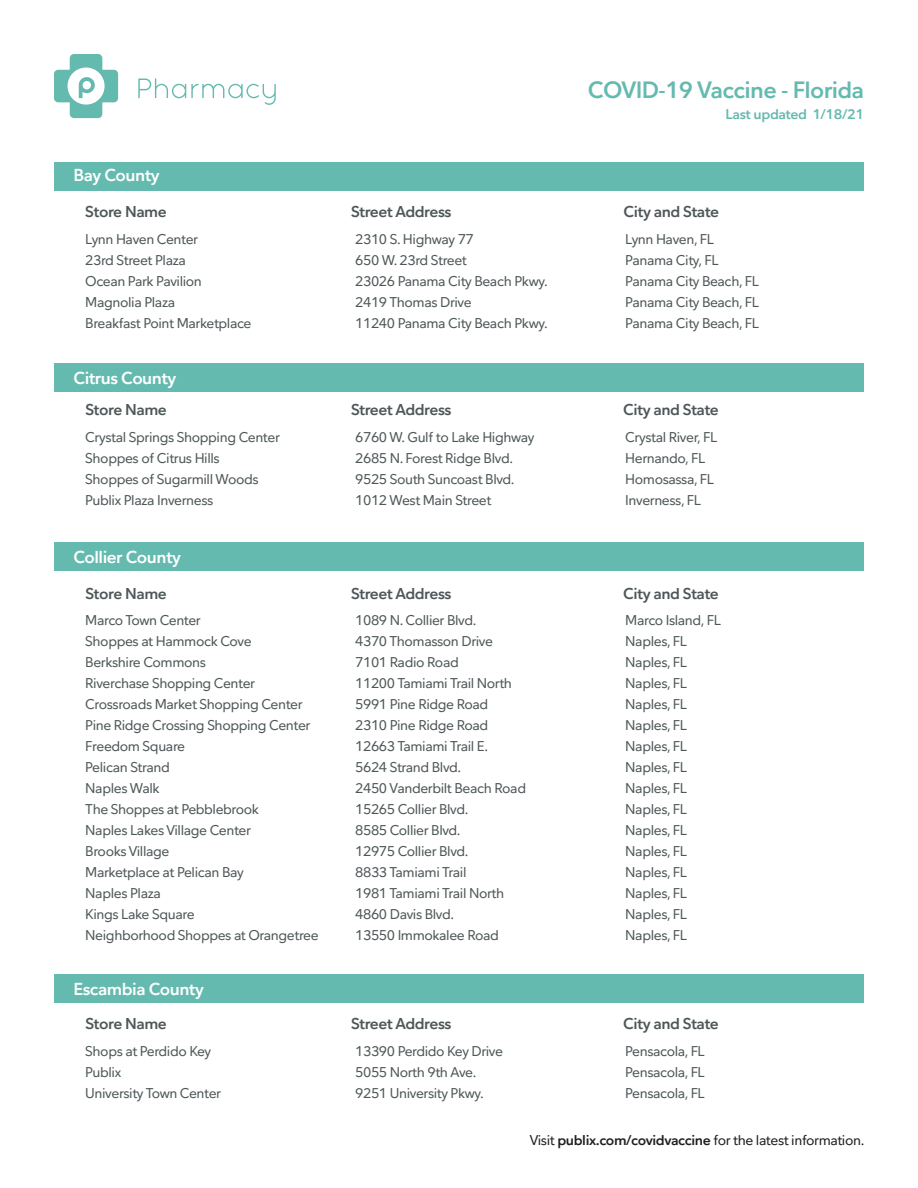
<style>
.page{position:relative;width:918px;height:1188px;background:#fff}
.page>*{position:absolute;margin:0;border:0;box-sizing:border-box;transform-origin:0 0}
.t1{font:800 22.5px "Mr George";letter-spacing:-.03em;color:#65bab0}
.t2{font:800 16.5px "Mr George";letter-spacing:-.03em;color:#fff}
.t3{font:800 15px "Mr George";letter-spacing:-.03em;color:#4e5758}
.t4{font:13.5px "Mr George";letter-spacing:-.03em;color:#4e5758}
.t5{font:13.5px "Mr George";letter-spacing:-.03em;color:#231f20}
.t6{font:800 13.5px "Mr George";letter-spacing:-.03em;color:#65bab0}
.s1{font-weight:800}
</style>
<div class="page">
<div style="left:54px;top:162px;width:810px;height:28px;background:#65bab0"></div>
<svg style="left:54px;top:54px;width:64px;height:64px"></svg>
<svg style="left:138px;top:79px;width:138px;height:26px"></svg>
<div style="left:54px;top:363px;width:810px;height:29px;background:#65bab0"></div>
<div style="left:54px;top:542px;width:810px;height:28px;background:#65bab0"></div>
<div style="left:54px;top:974px;width:810px;height:28px;background:#65bab0"></div>
<p class="t2" style="left:73px;top:165px;width:88px">Bay County</p>
<h1 class="t1" style="left:588px;top:75px;width:278px">COVID-19 Vaccine - Florida</h1>
<p class="t6" style="left:726px;top:105px;width:140px">Last updated 1/18/21</p>
<p class="t3" style="left:85px;top:202px;width:83px">Store Name</p>
<p class="t3" style="left:351px;top:202px;width:102px">Street Address</p>
<p class="t3" style="left:623px;top:202px;width:97px">City and State</p>
<p class="t4" style="left:85px;top:230px;width:114px">Lynn Haven Center</p>
<p class="t4" style="left:355px;top:230px;width:120px">2310 S. Highway 77</p>
<p class="t4" style="left:625px;top:230px;width:90px">Lynn Haven, FL</p>
<p class="t4" style="left:85px;top:251px;width:102px">23rd Street Plaza</p>
<p class="t4" style="left:355px;top:251px;width:113px">650 W. 23rd Street</p>
<p class="t4" style="left:625px;top:251px;width:95px">Panama City, FL</p>
<p class="t4" style="left:85px;top:272px;width:118px">Ocean Park Pavilion</p>
<p class="t4" style="left:355px;top:272px;width:194px">23026 Panama City Beach Pkwy.</p>
<p class="t4" style="left:625px;top:272px;width:135px">Panama City Beach, FL</p>
<p class="t4" style="left:85px;top:293px;width:91px">Magnolia Plaza</p>
<p class="t4" style="left:355px;top:293px;width:118px">2419 Thomas Drive</p>
<p class="t4" style="left:625px;top:293px;width:135px">Panama City Beach, FL</p>
<p class="t4" style="left:85px;top:314px;width:168px">Breakfast Point Marketplace</p>
<p class="t4" style="left:355px;top:314px;width:194px">11240 Panama City Beach Pkwy.</p>
<p class="t4" style="left:625px;top:314px;width:135px">Panama City Beach, FL</p>
<p class="t2" style="left:73px;top:368px;width:104px">Citrus County</p>
<p class="t3" style="left:85px;top:400px;width:83px">Store Name</p>
<p class="t3" style="left:351px;top:400px;width:102px">Street Address</p>
<p class="t3" style="left:623px;top:400px;width:97px">City and State</p>
<p class="t4" style="left:85px;top:428px;width:196px">Crystal Springs Shopping Center</p>
<p class="t4" style="left:355px;top:428px;width:181px">6760 W. Gulf to Lake Highway</p>
<p class="t4" style="left:625px;top:428px;width:94px">Crystal River, FL</p>
<p class="t4" style="left:85px;top:449px;width:136px">Shoppes of Citrus Hills</p>
<p class="t4" style="left:355px;top:449px;width:159px">2685 N. Forest Ridge Blvd.</p>
<p class="t4" style="left:625px;top:449px;width:82px">Hernando, FL</p>
<p class="t4" style="left:85px;top:470px;width:175px">Shoppes of Sugarmill Woods</p>
<p class="t4" style="left:355px;top:470px;width:161px">9525 South Suncoast Blvd.</p>
<p class="t4" style="left:625px;top:470px;width:90px">Homosassa, FL</p>
<p class="t4" style="left:85px;top:491px;width:130px">Publix Plaza Inverness</p>
<p class="t4" style="left:355px;top:491px;width:138px">1012 West Main Street</p>
<p class="t4" style="left:625px;top:491px;width:77px">Inverness, FL</p>
<p class="t2" style="left:73px;top:546px;width:109px">Collier County</p>
<p class="t3" style="left:85px;top:583px;width:83px">Store Name</p>
<p class="t3" style="left:351px;top:583px;width:102px">Street Address</p>
<p class="t3" style="left:623px;top:583px;width:97px">City and State</p>
<p class="t4" style="left:85px;top:611px;width:117px">Marco Town Center</p>
<p class="t4" style="left:355px;top:611px;width:123px">1089 N. Collier Blvd.</p>
<p class="t4" style="left:625px;top:611px;width:97px">Marco Island, FL</p>
<p class="t4" style="left:85px;top:632px;width:168px">Shoppes at Hammock Cove</p>
<p class="t4" style="left:355px;top:632px;width:139px">4370 Thomasson Drive</p>
<p class="t4" style="left:625px;top:632px;width:63px">Naples, FL</p>
<p class="t4" style="left:85px;top:653px;width:122px">Berkshire Commons</p>
<p class="t4" style="left:355px;top:653px;width:105px">7101 Radio Road</p>
<p class="t4" style="left:625px;top:653px;width:63px">Naples, FL</p>
<p class="t4" style="left:85px;top:674px;width:171px">Riverchase Shopping Center</p>
<p class="t4" style="left:355px;top:674px;width:158px">11200 Tamiami Trail North</p>
<p class="t4" style="left:625px;top:674px;width:63px">Naples, FL</p>
<p class="t4" style="left:85px;top:695px;width:219px">Crossroads Market Shopping Center</p>
<p class="t4" style="left:355px;top:695px;width:135px">5991 Pine Ridge Road</p>
<p class="t4" style="left:625px;top:695px;width:63px">Naples, FL</p>
<p class="t4" style="left:85px;top:716px;width:227px">Pine Ridge Crossing Shopping Center</p>
<p class="t4" style="left:355px;top:716px;width:135px">2310 Pine Ridge Road</p>
<p class="t4" style="left:625px;top:716px;width:63px">Naples, FL</p>
<p class="t4" style="left:85px;top:737px;width:101px">Freedom Square</p>
<p class="t4" style="left:355px;top:737px;width:134px">12663 Tamiami Trail E.</p>
<p class="t4" style="left:625px;top:737px;width:63px">Naples, FL</p>
<p class="t4" style="left:85px;top:758px;width:86px">Pelican Strand</p>
<p class="t4" style="left:355px;top:758px;width:107px">5624 Strand Blvd.</p>
<p class="t4" style="left:625px;top:758px;width:63px">Naples, FL</p>
<p class="t4" style="left:85px;top:779px;width:76px">Naples Walk</p>
<p class="t4" style="left:355px;top:779px;width:172px">2450 Vanderbilt Beach Road</p>
<p class="t4" style="left:625px;top:779px;width:63px">Naples, FL</p>
<p class="t4" style="left:85px;top:800px;width:175px">The Shoppes at Pebblebrook</p>
<p class="t4" style="left:355px;top:800px;width:115px">15265 Collier Blvd.</p>
<p class="t4" style="left:625px;top:800px;width:63px">Naples, FL</p>
<p class="t4" style="left:85px;top:821px;width:167px">Naples Lakes Village Center</p>
<p class="t4" style="left:355px;top:821px;width:107px">8585 Collier Blvd.</p>
<p class="t4" style="left:625px;top:821px;width:63px">Naples, FL</p>
<p class="t4" style="left:85px;top:842px;width:86px">Brooks Village</p>
<p class="t4" style="left:355px;top:842px;width:115px">12975 Collier Blvd.</p>
<p class="t4" style="left:625px;top:842px;width:63px">Naples, FL</p>
<p class="t4" style="left:85px;top:863px;width:160px">Marketplace at Pelican Bay</p>
<p class="t4" style="left:355px;top:863px;width:113px">8833 Tamiami Trail</p>
<p class="t4" style="left:625px;top:863px;width:63px">Naples, FL</p>
<p class="t4" style="left:85px;top:884px;width:77px">Naples Plaza</p>
<p class="t4" style="left:355px;top:884px;width:150px">1981 Tamiami Trail North</p>
<p class="t4" style="left:625px;top:884px;width:63px">Naples, FL</p>
<p class="t4" style="left:85px;top:905px;width:111px">Kings Lake Square</p>
<p class="t4" style="left:355px;top:905px;width:100px">4860 Davis Blvd.</p>
<p class="t4" style="left:625px;top:905px;width:63px">Naples, FL</p>
<p class="t4" style="left:85px;top:926px;width:235px">Neighborhood Shoppes at Orangetree</p>
<p class="t4" style="left:355px;top:926px;width:145px">13550 Immokalee Road</p>
<p class="t4" style="left:625px;top:926px;width:63px">Naples, FL</p>
<p class="t2" style="left:73px;top:978px;width:132px">Escambia County</p>
<p class="t3" style="left:85px;top:1014px;width:83px">Store Name</p>
<p class="t3" style="left:351px;top:1014px;width:102px">Street Address</p>
<p class="t3" style="left:623px;top:1014px;width:97px">City and State</p>
<p class="t4" style="left:85px;top:1043px;width:127px">Shops at Perdido Key</p>
<p class="t4" style="left:355px;top:1043px;width:149px">13390 Perdido Key Drive</p>
<p class="t4" style="left:625px;top:1043px;width:81px">Pensacola, FL</p>
<p class="t4" style="left:85px;top:1064px;width:37px">Publix</p>
<p class="t4" style="left:355px;top:1064px;width:123px">5055 North 9th Ave.</p>
<p class="t4" style="left:625px;top:1064px;width:81px">Pensacola, FL</p>
<p class="t4" style="left:85px;top:1085px;width:137px">University Town Center</p>
<p class="t4" style="left:355px;top:1085px;width:130px">9251 University Pkwy.</p>
<p class="t4" style="left:625px;top:1085px;width:81px">Pensacola, FL</p>
<p class="t5" style="left:530px;top:1131px;width:336px">Visit <span class="s1">publix.com/covidvaccine</span> for the latest information.</p>
</div>
